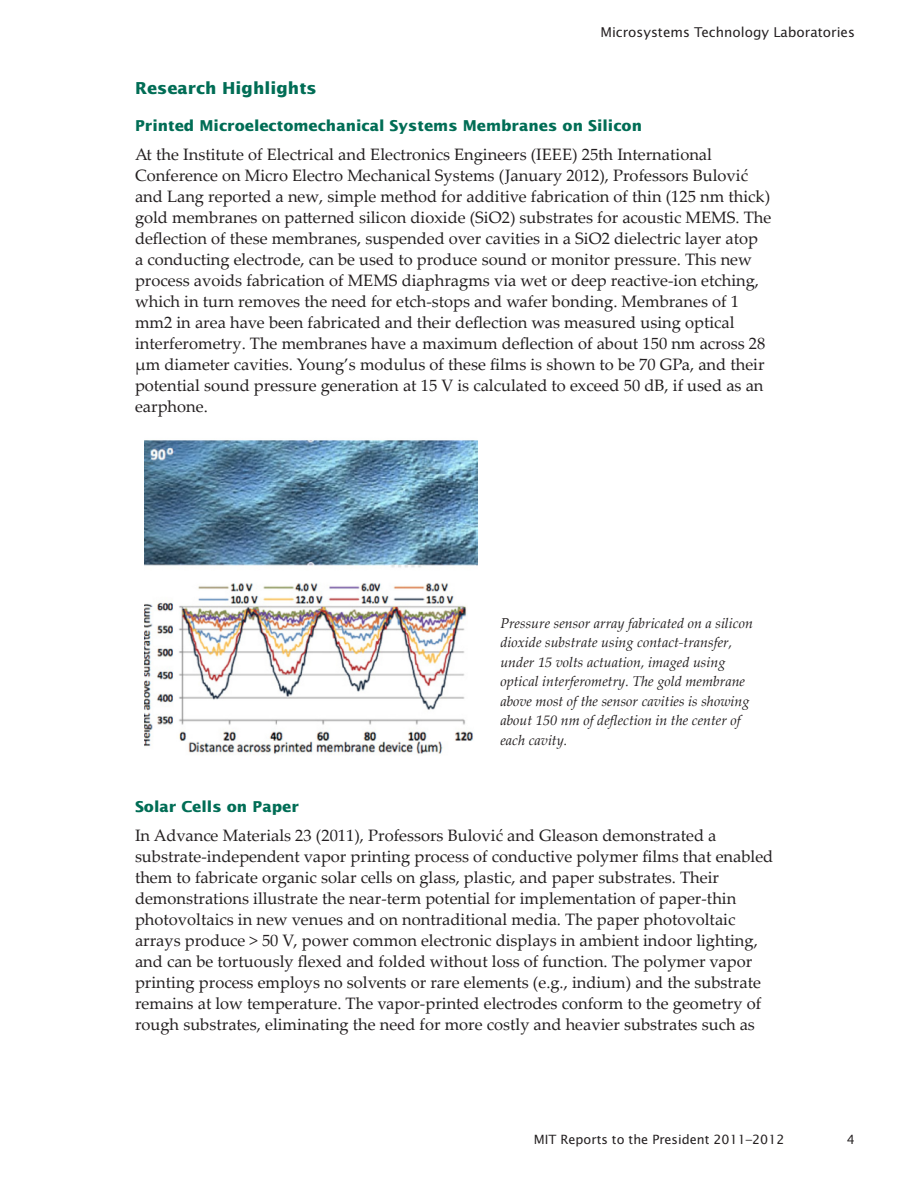
<style>
.page{position:relative;width:918px;height:1188px;background:#fff}
.page>*{position:absolute;margin:0;border:0;box-sizing:border-box;transform-origin:0 0}
.t1{font:16.5px/21px "Palatino Linotype";color:#231f20}
.Heading_2{font:700 16.5px "Lucida Sans Std";color:#006d55}
.Heading_3_after_2{font:700 15px "Lucida Sans Std";color:#006d55}
.Heading_3{font:700 15px "Lucida Sans Std";color:#006d55}
.t2{font:italic 14.25px/19.5px "Palatino Linotype";color:#231f20}
.t3{font:13.5px "Lucida Sans Std";color:#231f20}
.t4{font:12.75px "Lucida Sans Std";color:#231f20}
</style>
<div class="page">
<img style="left:144px;top:440px;width:334px;height:314px">
<p class="t3" style="left:600px;top:25px;width:256px">Microsystems Technology Laboratories</p>
<p class="Heading_2" style="left:135px;top:78px;width:183px">Research Highlights</p>
<p class="Heading_3_after_2" style="left:135px;top:117px;width:509px">Printed Microelectomechanical Systems Membranes on Silicon</p>
<p class="t1" style="left:135px;top:143px;width:638px">At the Institute of Electrical and Electronics Engineers (IEEE) 25th International Conference on Micro Electro Mechanical Systems (January 2012), Professors Bulović and Lang reported a new, simple method for additive fabrication of thin (125 nm thick) gold membranes on patterned silicon dioxide (SiO2) substrates for acoustic MEMS. The deflection of these membranes, suspended over cavities in a SiO2 dielectric layer atop<br>a conducting electrode, can be used to produce sound or monitor pressure. This new process avoids fabrication of MEMS diaphragms via wet or deep reactive-ion etching, which in turn removes the need for etch-stops and wafer bonding. Membranes of 1 mm2 in area have been fabricated and their deflection was measured using optical interferometry. The membranes have a maximum deflection of about 150 nm across 28 μm diameter cavities. Young’s modulus of these films is shown to be 70 GPa, and their potential sound pressure generation at 15 V is calculated to exceed 50 dB, if used as an earphone.</p>
<p class="t2" style="left:500px;top:613px;width:254px">Pressure sensor array fabricated on a silicon dioxide substrate using contact-transfer, under 15 volts actuation, imaged using optical interferometry. The gold membrane above most of the sensor cavities is showing about 150 nm of deflection in the center of each cavity.</p>
<p class="Heading_3" style="left:135px;top:798px;width:165px">Solar Cells on Paper</p>
<p class="t1" style="left:135px;top:824px;width:640px">In Advance Materials 23 (2011), Professors Bulović and Gleason demonstrated a substrate-independent vapor printing process of conductive polymer films that enabled them to fabricate organic solar cells on glass, plastic, and paper substrates. Their demonstrations illustrate the near-term potential for implementation of paper-thin photovoltaics in new venues and on nontraditional media. The paper photovoltaic arrays produce &gt; 50 V, power common electronic displays in ambient indoor lighting, and can be tortuously flexed and folded without loss of function. The polymer vapor printing process employs no solvents or rare elements (e.g., indium) and the substrate remains at low temperature. The vapor-printed electrodes conform to the geometry of rough substrates, eliminating the need for more costly and heavier substrates such as</p>
<p class="t4" style="left:534px;top:1132px;width:252px">MIT Reports to the President 2011–2012</p>
<p class="t4" style="left:847px;top:1132px;width:10px">4</p>
</div>
